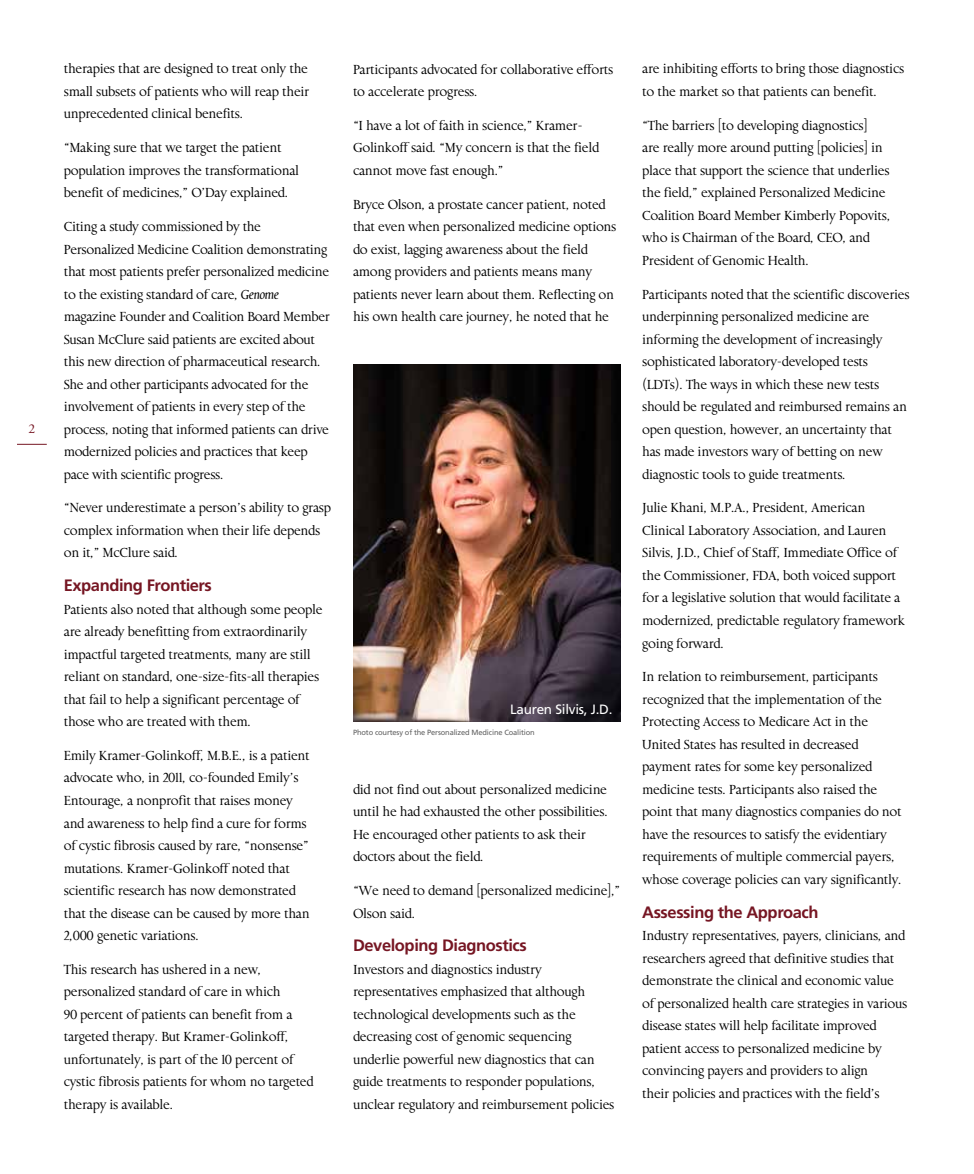
<style>
.page{position:relative;width:974px;height:1174px;background:#fff}
.page>*{position:absolute;margin:0;border:0;box-sizing:border-box;transform-origin:0 0}
.t1{font:700 16.5px "Frutiger";letter-spacing:-.025em;color:#761623}
.t2{font:13.5px/22.5px "Aries Roman Ranging Figs";letter-spacing:-.025em;color:#000}
.t3{font:13.5px "Frutiger";letter-spacing:-.02em;color:#fff}
.t4{font:13.5px "Adobe Garamond Pro";color:#761623}
.t5{font:7.5px "Frutiger";letter-spacing:-.02em;color:#636363}
.s1{font-family:"Aries Italic Ranging Figs"}
</style>
<div class="page">
<hr style="left:17px;top:444px;width:30px;height:1px;background:#761623">
<img style="left:353px;top:364px;width:268px;height:357px">
<p class="t4" style="left:29px;top:421px;width:8px">2</p>
<p class="t2" style="left:64px;top:58px;width:247px;text-align:justify">therapies that are designed to treat only the small subsets of patients who will reap their unprecedented clinical benefits.</p>
<p class="t2" style="left:64px;top:137px;width:237px">“Making sure that we target the patient population improves the transformational benefit of medicines,” O’Day explained.</p>
<p class="t2" style="left:64px;top:216px;width:268px">Citing a study commissioned by the Personalized Medicine Coalition demonstrating that most patients prefer personalized medicine to the existing standard of care, <span class="s1">Genome </span>magazine Founder and Coalition Board Member Susan McClure said patients are excited about this new direction of pharmaceutical research.<br>She and other participants advocated for the involvement of patients in every step of the process, noting that informed patients can drive modernized policies and practices that keep pace with scientific progress.</p>
<p class="t2" style="left:64px;top:497px;width:269px">“Never underestimate a person’s ability to grasp complex information when their life depends on it,” McClure said.</p>
<p class="t1" style="left:64px;top:575px;width:150px">Expanding Frontiers</p>
<p class="t2" style="left:64px;top:598px;width:260px">Patients also noted that although some people are already benefitting from extraordinarily impactful targeted treatments, many are still reliant on standard, one-size-fits-all therapies that fail to help a significant percentage of those who are treated with them.</p>
<p class="t2" style="left:64px;top:744px;width:247px">Emily Kramer-Golinkoff, M.B.E., is a patient advocate who, in 2011, co-founded Emily’s Entourage, a nonprofit that raises money and awareness to help find a cure for forms of cystic fibrosis caused by rare, “nonsense” mutations. Kramer-Golinkoff noted that scientific research has now demonstrated that the disease can be caused by more than 2,000 genetic variations.</p>
<p class="t2" style="left:64px;top:958px;width:251px">This research has ushered in a new, personalized standard of care in which<br>90 percent of patients can benefit from a targeted therapy. But Kramer-Golinkoff, unfortunately, is part of the 10 percent of cystic fibrosis patients for whom no targeted therapy is available.</p>
<p class="t2" style="left:353px;top:58px;width:262px">Participants advocated for collaborative efforts to accelerate progress.</p>
<p class="t2" style="left:353px;top:114px;width:248px">“I have a lot of faith in science,” Kramer-<br>Golinkoff said. “My concern is that the field cannot move fast enough.”</p>
<p class="t2" style="left:353px;top:193px;width:265px">Bryce Olson, a prostate cancer patient, noted that even when personalized medicine options do exist, lagging awareness about the field among providers and patients means many patients never learn about them. Reflecting on his own health care journey, he noted that he</p>
<p class="t3" style="left:510px;top:701px;width:104px">Lauren Silvis, J.D.</p>
<p class="t5" style="left:353px;top:728px;width:183px">Photo courtesy of the Personalized Medicine Coalition</p>
<p class="t2" style="left:353px;top:778px;width:256px">did not find out about personalized medicine until he had exhausted the other possibilities.<br>He encouraged other patients to ask their doctors about the field.</p>
<p class="t2" style="left:353px;top:879px;width:269px">“We need to demand [personalized medicine],”<br>Olson said.</p>
<p class="t1" style="left:353px;top:935px;width:175px">Developing Diagnostics</p>
<p class="t2" style="left:353px;top:958px;width:263px">Investors and diagnostics industry representatives emphasized that although technological developments such as the decreasing cost of genomic sequencing underlie powerful new diagnostics that can guide treatments to responder populations, unclear regulatory and reimbursement policies</p>
<p class="t2" style="left:642px;top:58px;width:264px">are inhibiting efforts to bring those diagnostics to the market so that patients can benefit.</p>
<p class="t2" style="left:642px;top:114px;width:250px">“The barriers [to developing diagnostics]<br>are really more around putting [policies] in place that support the science that underlies the field,” explained Personalized Medicine Coalition Board Member Kimberly Popovits, who is Chairman of the Board, CEO, and President of Genomic Health.</p>
<p class="t2" style="left:642px;top:283px;width:269px">Participants noted that the scientific discoveries underpinning personalized medicine are informing the development of increasingly sophisticated laboratory-developed tests (LDTs). The ways in which these new tests should be regulated and reimbursed remains an open question, however, an uncertainty that has made investors wary of betting on new diagnostic tools to guide treatments.</p>
<p class="t2" style="left:642px;top:497px;width:264px">Julie Khani, M.P.A., President, American Clinical Laboratory Association, and Lauren Silvis, J.D., Chief of Staff, Immediate Office of the Commissioner, FDA, both voiced support for a legislative solution that would facilitate a modernized, predictable regulatory framework going forward.</p>
<p class="t2" style="left:642px;top:666px;width:261px">In relation to reimbursement, participants recognized that the implementation of the Protecting Access to Medicare Act in the United States has resulted in decreased payment rates for some key personalized medicine tests. Participants also raised the point that many diagnostics companies do not have the resources to satisfy the evidentiary requirements of multiple commercial payers, whose coverage policies can vary significantly.</p>
<p class="t1" style="left:642px;top:902px;width:178px">Assessing the Approach</p>
<p class="t2" style="left:642px;top:924px;width:267px">Industry representatives, payers, clinicians, and researchers agreed that definitive studies that demonstrate the clinical and economic value of personalized health care strategies in various disease states will help facilitate improved patient access to personalized medicine by convincing payers and providers to align<br>their policies and practices with the field’s</p>
</div>
